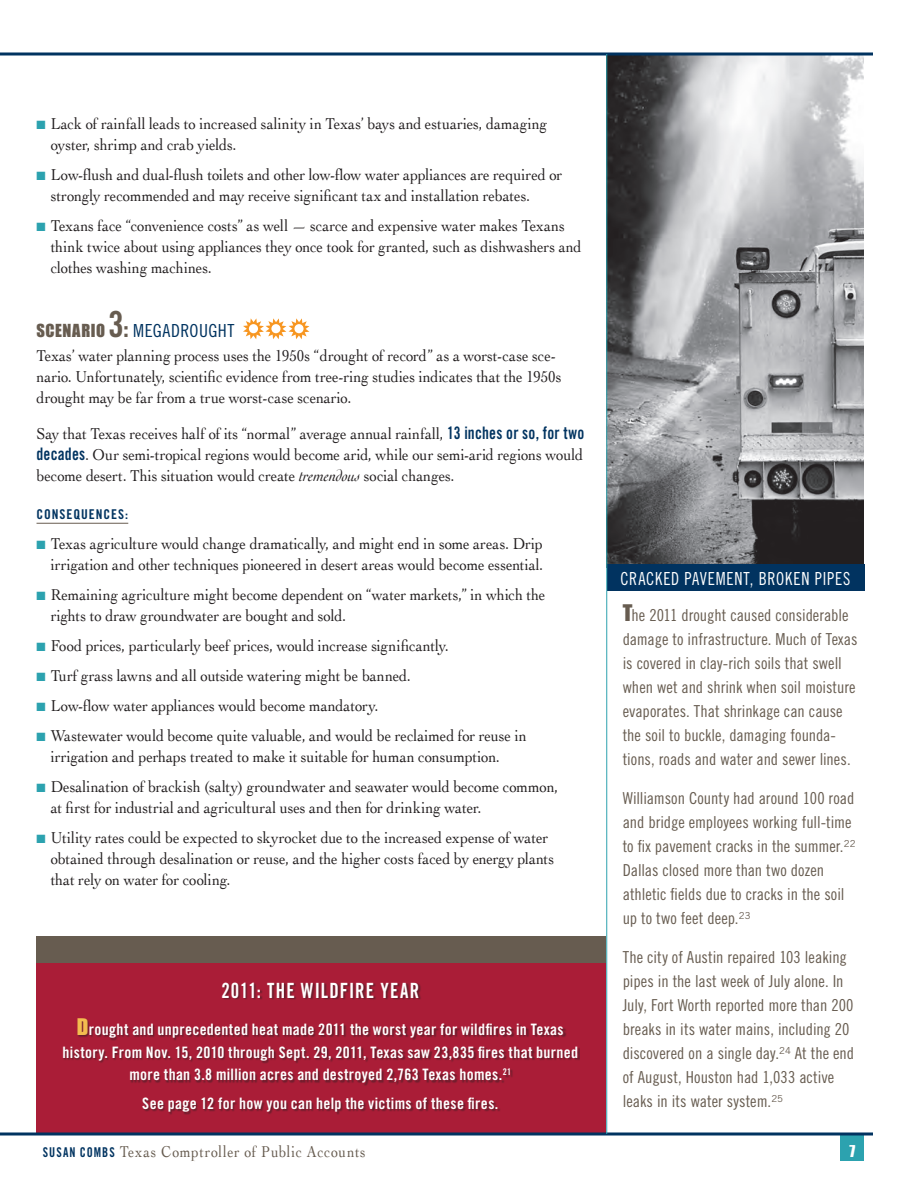
<style>
.page{position:relative;width:918px;height:1188px;background:#fff}
.page>*{position:absolute;margin:0;border:0;box-sizing:border-box;transform-origin:0 0}
.subhead{font:21px "Trade Gothic LT Std Bd Cn 20";letter-spacing:.06em;color:#fff;scale:.9 1}
.subhead-2{font:18px "Trade Gothic LT Std Cn 18";letter-spacing:.05em;color:#fff;scale:.9 1}
.sidebar_body{font:18px "Trade Gothic LT Std Cn 18";letter-spacing:.025em;color:#013360}
.body_copy{font:16.5px/21px "Cochin";letter-spacing:-.005em;color:#231f20;scale:.9 1}
.sidebar_body-2{font:16.5px/24px "Trade Gothic LT Std Cn 18";color:#675c50}
.t1{font:16.5px "Cochin";letter-spacing:.045em;color:#675c50;scale:.85 1}
.sidebar_body-3{font:15.75px/22.5px "Trade Gothic LT Std Bd Cn 20";letter-spacing:.02em;color:#fff;text-align:center}
.t2{font:15px "Impact";color:#fff}
.sidebar_body-4{font:13.5px "Trade Gothic LT Std Bd Cn 20";letter-spacing:.07em;color:#013360}
.s1{color:#2ca2af}
.s2{font-family:"Impact";font-size:16.5px;color:#675c50}
.s3{font-family:"Trade Gothic LT Std Bd Cn 20";font-size:36px;color:#675c50}
.s4{font-family:"Impact";font-size:21px;color:#675c50}
.s5{font-family:"Trade Gothic LT Std Bd Cn 20";font-size:17.25px;color:#013360}
.s6{font-style:italic}
.s7{font-family:"Impact";font-size:21px;color:#f3bd4f}
.s8{font-family:"Impact";font-size:21px}
.s9{font-family:"Trade Gothic LT Std Bd Cn 20";font-size:13.5px;color:#013360}
</style>
<div class="page">
<div style="left:37px;top:949px;width:569px;height:185px;background:#aa1d37"></div>
<img style="left:607px;top:56px;width:257px;height:508px">
<svg style="left:0;top:52px;width:873px;height:4px;background:#3d6284"></svg>
<div style="left:841px;top:1134px;width:23px;height:27px;background:#2ca2af"></div>
<hr style="left:37px;top:523px;width:91px;height:1px;background:#675c50">
<svg style="left:243px;top:318px;width:66px;height:21px"></svg>
<svg style="left:0;top:1132px;width:873px;height:4px;background:#385276"></svg>
<div style="left:607px;top:564px;width:257px;height:27px;background:#013360"></div>
<hr style="left:606px;top:54px;width:1px;height:1080px;background:#2ca2af">
<div style="left:64px;top:983px;width:516px;height:131px;background:#231f20;opacity:.5"></div>
<div style="left:37px;top:936px;width:569px;height:27px;background:#675c50"></div>
<p class="body_copy" style="left:51px;top:112px;width:553px;text-indent:-14px"><span class="s1">■</span> Lack of rainfall leads to increased salinity in Texas’ bays and estuaries, damaging oyster, shrimp and crab yields.</p>
<p class="body_copy" style="left:51px;top:163px;width:570px;text-indent:-14px"><span class="s1">■</span> Low-flush and dual-flush toilets and other low-flow water appliances are required or strongly recommended and may receive significant tax and installation rebates.</p>
<p class="body_copy" style="left:51px;top:214px;width:591px;text-indent:-14px"><span class="s1">■</span> Texans face “convenience costs” as well — scarce and expensive water makes Texans think twice about using appliances they once took for granted, such as dishwashers and clothes washing machines.</p>
<p class="sidebar_body" style="left:37px;top:320px;width:199px"><span class="s2">SCENARIO</span> <span class="s3">3</span><span class="s4">:</span> MEGADROUGHT</p>
<p class="body_copy" style="left:37px;top:345px;width:585px">Texas’ water planning process uses the 1950s “drought of record” as a worst-case sce&shy;nario. Unfortunately, scientific evidence from tree-ring studies indicates that the 1950s drought may be far from a true worst-case scenario.</p>
<p class="body_copy" style="left:37px;top:423px;width:610px;text-align:justify">Say that Texas receives half of its “normal” average annual rainfall, <span class="s5">13 inches or so, for two decades</span>. Our semi-tropical regions would become arid, while our semi-arid regions would become desert. This situation would create <span class="s6">tremendous</span> social changes.</p>
<p class="sidebar_body-4" style="left:37px;top:506px;width:93px">CONSEQUENCES:</p>
<p class="body_copy" style="left:37px;top:532px;width:565px;text-align:right"><span class="s1">■</span> Texas agriculture would change dramatically, and might end in some areas. Drip irrigation and other techniques pioneered in desert areas would become essential.</p>
<p class="body_copy" style="left:51px;top:583px;width:551px;text-indent:-14px"><span class="s1">■</span> Remaining agriculture might become dependent on “water markets,” in which the rights to draw groundwater are bought and sold.</p>
<p class="body_copy" style="left:37px;top:634px;width:460px"><span class="s1">■</span> Food prices, particularly beef prices, would increase significantly.</p>
<p class="body_copy" style="left:37px;top:664px;width:418px"><span class="s1">■</span> Turf grass lawns and all outside watering might be banned.</p>
<p class="body_copy" style="left:37px;top:694px;width:382px"><span class="s1">■</span> Low-flow water appliances would become mandatory.</p>
<p class="body_copy" style="left:51px;top:724px;width:530px;text-indent:-14px"><span class="s1">■</span> Wastewater would become quite valuable, and would be reclaimed for reuse in irrigation and perhaps treated to make it suitable for human consumption.</p>
<p class="body_copy" style="left:51px;top:775px;width:565px;text-indent:-14px"><span class="s1">■</span> Desalination of brackish (salty) groundwater and seawater would become common, at first for industrial and agricultural uses and then for drinking water.</p>
<p class="body_copy" style="left:51px;top:826px;width:561px;text-indent:-14px"><span class="s1">■</span> Utility rates could be expected to skyrocket due to the increased expense of water obtained through desalination or reuse, and the higher costs faced by energy plants that rely on water for cooling.</p>
<p class="subhead" style="left:221px;top:978px;width:221px">2011: THE WILDFIRE YEAR</p>
<p class="sidebar_body-3" style="left:63px;top:1018px;width:517px"><span class="s7">D</span>rought and unprecedented heat made 2011 the worst year for wildfires in Texas history. From Nov. 15, 2010 through Sept. 29, 2011, Texas saw 23,835 fires that burned more than 3.8 million acres and destroyed 2,763 Texas homes.<sup>21</sup></p>
<p class="sidebar_body-3" style="left:142px;top:1092px;width:358px">See page 12 for how you can help the victims of these fires.</p>
<p class="subhead-2" style="left:621px;top:568px;width:257px">CRACKED PAVEMENT, BROKEN PIPES</p>
<p class="sidebar_body-2" style="left:623px;top:603px;width:236px"><span class="s8">T</span>he 2011 drought caused considerable damage to infrastructure. Much of Texas is covered in clay-rich soils that swell when wet and shrink when soil moisture evaporates. That shrinkage can cause the soil to buckle, damaging founda&shy;tions, roads and water and sewer lines.</p>
<p class="sidebar_body-2" style="left:623px;top:786px;width:235px">Williamson County had around 100 road and bridge employees working full-time to fix pavement cracks in the summer.<sup>22<br></sup>Dallas closed more than two dozen athletic fields due to cracks in the soil up to two feet deep.<sup>23</sup></p>
<p class="sidebar_body-2" style="left:623px;top:945px;width:233px">The city of Austin repaired 103 leaking pipes in the last week of July alone. In July, Fort Worth reported more than 200 breaks in its water mains, including 20 discovered on a single day.<sup>24</sup> At the end of August, Houston had 1,033 active leaks in its water system.<sup>25</sup></p>
<p class="t1" style="left:43px;top:1140px;width:381px"><span class="s9">SUSAN COMBS</span> Texas Comptroller of Public Accounts</p>
<p class="t2" style="left:849px;top:1139px;width:7px">7</p>
</div>
